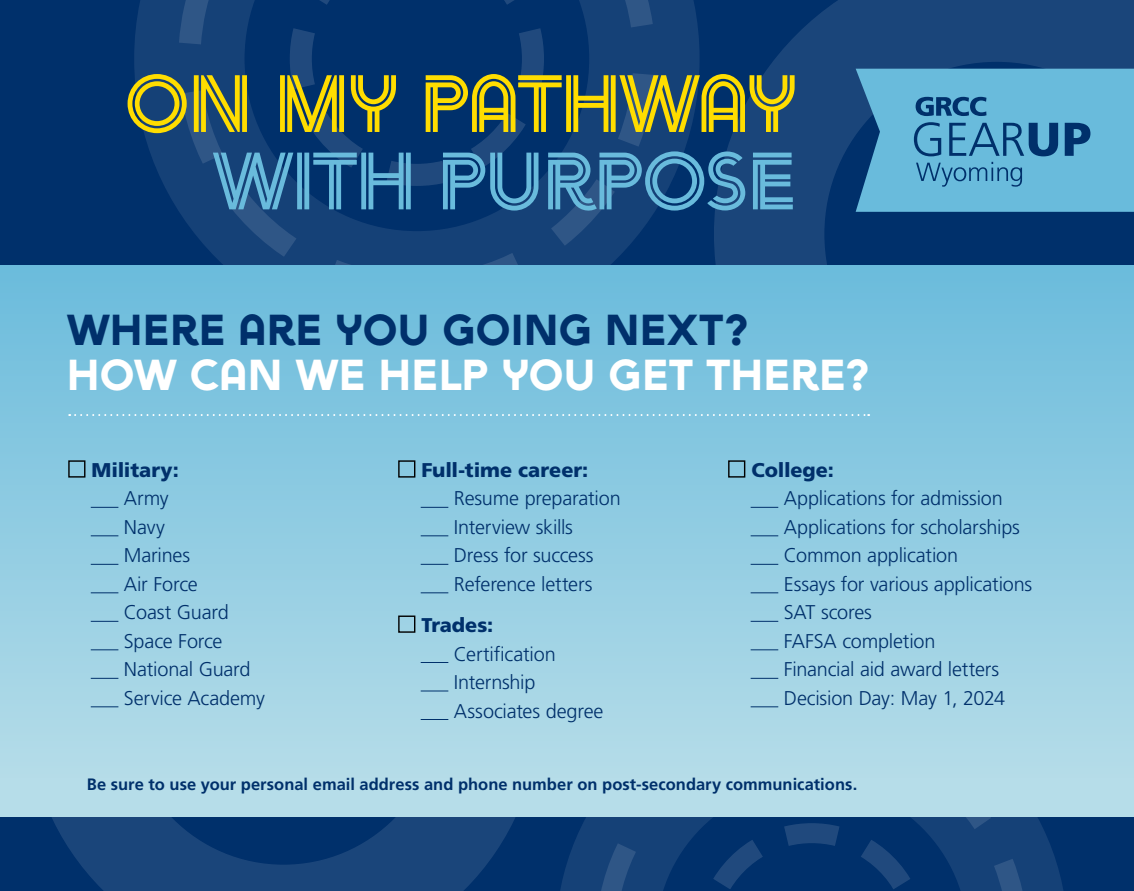
<style>
.page{position:relative;width:1134px;height:891px;background:#fff}
.page>*{position:absolute;margin:0;border:0;box-sizing:border-box;transform-origin:0 0}
.t1{font:80.55px/77.4px "Arya Double";letter-spacing:-.035em;color:#fd0;text-align:right}
.t2{font:43.05px "Arya Single";letter-spacing:.005em;color:#fff}
.t3{font:43.05px "Arya Single";letter-spacing:.005em;color:#00306b}
.t4{font:300 19.95px/28.5px "Frutiger LT Std";letter-spacing:-.01em;color:#00306b}
.t5{font:900 19.95px "Frutiger LT Std";color:#00306b}
.t6{font:700 16.5px "Frutiger LT Std";color:#00306b}
.s1{color:#69bbdc}
</style>
<div class="page">
<div style="left:0;top:252px;width:1134px;height:639px;background:#b6dde9"></div>
<div style="left:0;top:252px;width:1134px;height:526px;background:linear-gradient(to bottom,#67b8da,#b5dde9)"></div>
<div style="left:0;top:0;width:1134px;height:264px;background:#00306b"></div>
<svg style="left:714px;top:0;width:420px;height:264px"></svg>
<svg style="left:134px;top:0;width:566px;height:188px"></svg>
<svg style="left:166px;top:0;width:502px;height:264px"></svg>
<svg style="left:167px;top:67px;width:234px;height:197px"></svg>
<svg style="left:425px;top:74px;width:223px;height:190px"></svg>
<svg style="left:555px;top:0;width:112px;height:51px"></svg>
<svg style="left:288px;top:0;width:267px;height:197px"></svg>
<div style="left:0;top:817px;width:1134px;height:74px;background:#00306b"></div>
<svg style="left:52px;top:817px;width:463px;height:74px"></svg>
<svg style="left:560px;top:817px;width:503px;height:74px"></svg>
<svg style="left:856px;top:69px;width:278px;height:143px;background:#5ba9cd"></svg>
<svg style="left:91px;top:507px;width:27px;height:1px"></svg>
<svg style="left:91px;top:535px;width:27px;height:1px"></svg>
<svg style="left:91px;top:564px;width:27px;height:1px"></svg>
<svg style="left:91px;top:592px;width:27px;height:1px"></svg>
<svg style="left:91px;top:621px;width:27px;height:1px"></svg>
<svg style="left:91px;top:649px;width:27px;height:1px"></svg>
<svg style="left:91px;top:678px;width:27px;height:1px"></svg>
<svg style="left:91px;top:706px;width:27px;height:1px"></svg>
<div style="left:68px;top:460px;width:17px;height:18px;border:1px solid #000"></div>
<svg style="left:421px;top:507px;width:27px;height:1px"></svg>
<svg style="left:421px;top:535px;width:27px;height:1px"></svg>
<svg style="left:421px;top:564px;width:27px;height:1px"></svg>
<svg style="left:421px;top:592px;width:27px;height:1px"></svg>
<svg style="left:421px;top:662px;width:27px;height:1px"></svg>
<svg style="left:421px;top:691px;width:27px;height:1px"></svg>
<svg style="left:421px;top:719px;width:27px;height:1px"></svg>
<div style="left:398px;top:460px;width:17px;height:18px;border:1px solid #000"></div>
<div style="left:398px;top:616px;width:17px;height:17px;border:1px solid #000"></div>
<svg style="left:751px;top:507px;width:27px;height:1px"></svg>
<svg style="left:751px;top:535px;width:27px;height:1px"></svg>
<svg style="left:751px;top:564px;width:27px;height:1px"></svg>
<svg style="left:751px;top:592px;width:27px;height:1px"></svg>
<svg style="left:751px;top:621px;width:27px;height:1px"></svg>
<svg style="left:751px;top:649px;width:27px;height:1px"></svg>
<svg style="left:751px;top:678px;width:27px;height:1px"></svg>
<svg style="left:751px;top:706px;width:27px;height:1px"></svg>
<div style="left:728px;top:460px;width:17px;height:18px;border:1px solid #000"></div>
<svg style="left:69px;top:414px;width:800px;height:2px;background:#9ed2e6"></svg>
<p class="t1" style="left:124px;top:65px;width:675px">ON MY PATHWAY<br><span class="s1">WITH PURPOSE</span></p>
<p class="t3" style="left:67px;top:303px;width:682px">WHERE ARE YOU GOING NEXT?</p>
<p class="t2" style="left:67px;top:348px;width:804px">HOW CAN WE HELP YOU GET THERE?</p>
<p class="t5" style="left:92px;top:458px;width:89px">Military:</p>
<p class="t4" style="left:124px;top:485px;width:143px">Army<br>Navy<br>Marines<br>Air Force<br>Coast Guard<br>Space Force<br>National Guard<br>Service Academy</p>
<p class="t5" style="left:422px;top:458px;width:168px">Full-time career:</p>
<p class="t4" style="left:454px;top:485px;width:168px">Resume preparation<br>Interview skills<br>Dress for success<br>Reference letters</p>
<p class="t5" style="left:422px;top:613px;width:73px">Trades:</p>
<p class="t4" style="left:454px;top:640px;width:151px">Certification<br>Internship<br>Associates degree</p>
<p class="t5" style="left:751px;top:458px;width:84px">College:</p>
<p class="t4" style="left:784px;top:485px;width:250px">Applications for admission<br>Applications for scholarships<br>Common application<br>Essays for various applications<br>SAT scores<br>FAFSA completion<br>Financial aid award letters<br>Decision Day: May 1, 2024</p>
<p class="t6" style="left:87px;top:775px;width:772px">Be sure to use your personal email address and phone number on post-secondary communications.</p>
</div>
